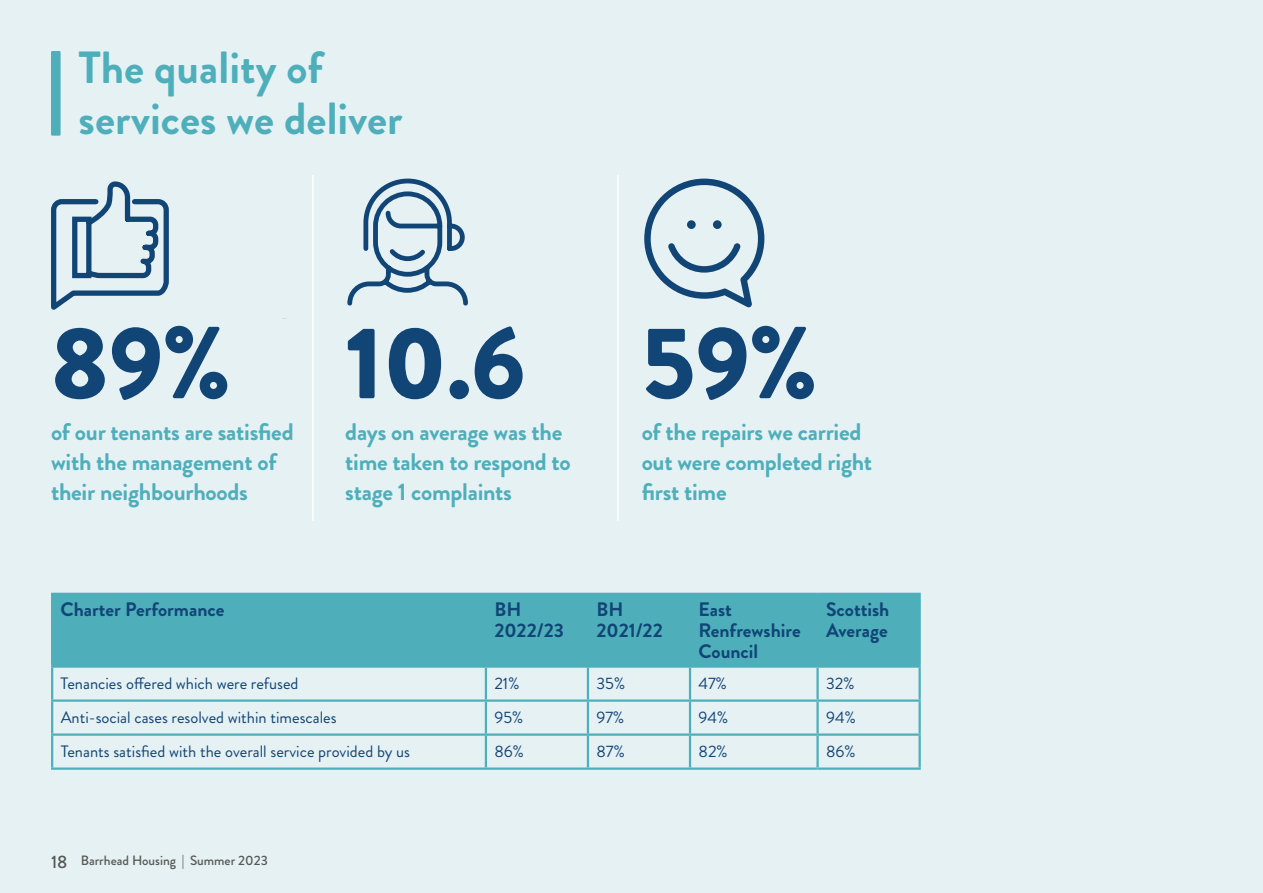
<style>
.page{position:relative;width:1263px;height:893px;background:#e6f1f4}
.page>*{position:absolute;margin:0;border:0;box-sizing:border-box;transform-origin:0 0}
.t1{font:900 102px "Brandon Grotesque";color:#104576}
.t2{font:700 45px/51px "Brandon Grotesque";color:#4eafbb}
.t3{font:700 24px/30px "Brandon Grotesque";letter-spacing:-.01em;color:#4eafbb}
.t4{font:700 19.5px/21px "Brandon Grotesque";color:#104576}
.t5{font:16.5px "Brandon Grotesque";color:#104576}
.t6{font:500 13.5px "Brandon Grotesque";color:#575756}
.s1{font-size:18px}
</style>
<div class="page">
<div style="left:53px;top:595px;width:865px;height:70px;background:#4eafbb"></div>
<hr style="left:51px;top:593px;width:435px;height:2px;background:#4eafbb">
<hr style="left:51px;top:595px;width:2px;height:70px;background:#4eafbb">
<hr style="left:486px;top:593px;width:102px;height:2px;background:#4eafbb">
<hr style="left:485px;top:595px;width:2px;height:70px;background:#4eafbb">
<hr style="left:588px;top:593px;width:102px;height:2px;background:#4eafbb">
<hr style="left:587px;top:595px;width:2px;height:70px;background:#4eafbb">
<hr style="left:690px;top:593px;width:128px;height:2px;background:#4eafbb">
<hr style="left:689px;top:595px;width:2px;height:70px;background:#4eafbb">
<hr style="left:818px;top:593px;width:103px;height:2px;background:#4eafbb">
<hr style="left:816px;top:595px;width:3px;height:70px;background:#4eafbb">
<hr style="left:918px;top:595px;width:3px;height:70px;background:#4eafbb">
<hr style="left:51px;top:665px;width:435px;height:3px;background:#4eafbb">
<hr style="left:51px;top:668px;width:2px;height:31px;background:#4eafbb">
<hr style="left:486px;top:665px;width:102px;height:3px;background:#4eafbb">
<hr style="left:485px;top:668px;width:2px;height:31px;background:#4eafbb">
<hr style="left:588px;top:665px;width:102px;height:3px;background:#4eafbb">
<hr style="left:587px;top:668px;width:2px;height:31px;background:#4eafbb">
<hr style="left:690px;top:665px;width:128px;height:3px;background:#4eafbb">
<hr style="left:689px;top:668px;width:2px;height:31px;background:#4eafbb">
<hr style="left:818px;top:665px;width:103px;height:3px;background:#4eafbb">
<hr style="left:816px;top:668px;width:3px;height:31px;background:#4eafbb">
<hr style="left:918px;top:668px;width:3px;height:31px;background:#4eafbb">
<hr style="left:51px;top:699px;width:435px;height:3px;background:#4eafbb">
<hr style="left:51px;top:702px;width:2px;height:31px;background:#4eafbb">
<hr style="left:486px;top:699px;width:102px;height:3px;background:#4eafbb">
<hr style="left:485px;top:702px;width:2px;height:31px;background:#4eafbb">
<hr style="left:588px;top:699px;width:102px;height:3px;background:#4eafbb">
<hr style="left:587px;top:702px;width:2px;height:31px;background:#4eafbb">
<hr style="left:690px;top:699px;width:128px;height:3px;background:#4eafbb">
<hr style="left:689px;top:702px;width:2px;height:31px;background:#4eafbb">
<hr style="left:818px;top:699px;width:103px;height:3px;background:#4eafbb">
<hr style="left:816px;top:702px;width:3px;height:31px;background:#4eafbb">
<hr style="left:918px;top:702px;width:3px;height:31px;background:#4eafbb">
<hr style="left:51px;top:733px;width:435px;height:3px;background:#4eafbb">
<hr style="left:51px;top:736px;width:2px;height:31px;background:#4eafbb">
<hr style="left:486px;top:733px;width:102px;height:3px;background:#4eafbb">
<hr style="left:485px;top:736px;width:2px;height:31px;background:#4eafbb">
<hr style="left:588px;top:733px;width:102px;height:3px;background:#4eafbb">
<hr style="left:587px;top:736px;width:2px;height:31px;background:#4eafbb">
<hr style="left:690px;top:733px;width:128px;height:3px;background:#4eafbb">
<hr style="left:689px;top:736px;width:2px;height:31px;background:#4eafbb">
<hr style="left:818px;top:733px;width:103px;height:3px;background:#4eafbb">
<hr style="left:816px;top:736px;width:3px;height:31px;background:#4eafbb">
<hr style="left:918px;top:736px;width:3px;height:31px;background:#4eafbb">
<hr style="left:51px;top:767px;width:435px;height:3px;background:#4eafbb">
<hr style="left:486px;top:767px;width:102px;height:3px;background:#4eafbb">
<hr style="left:588px;top:767px;width:102px;height:3px;background:#4eafbb">
<hr style="left:690px;top:767px;width:128px;height:3px;background:#4eafbb">
<hr style="left:818px;top:767px;width:103px;height:3px;background:#4eafbb">
<div style="left:51px;top:51px;width:10px;height:85px;background:#4eafbb"></div>
<svg style="left:644px;top:179px;width:120px;height:128px"></svg>
<div style="left:687px;top:220px;width:9px;height:9px;background:#104576;border-radius:50%"></div>
<div style="left:713px;top:220px;width:9px;height:9px;background:#104576;border-radius:50%"></div>
<svg style="left:51px;top:181px;width:118px;height:129px"></svg>
<svg style="left:347px;top:178px;width:121px;height:128px"></svg>
<hr style="left:312px;top:175px;width:2px;height:346px;background:#fff">
<hr style="left:617px;top:175px;width:2px;height:346px;background:#fff">
<h2 class="t2" style="left:79px;top:43px;width:325px">The quality of services we deliver</h2>
<h1 class="t1" style="left:51px;top:291px;width:181px">89%</h1>
<p class="t3" style="left:51px;top:417px;width:244px">of our tenants are satisfied with the management of their neighbourhoods</p>
<h1 class="t1" style="left:345px;top:291px;width:182px">10.6</h1>
<p class="t3" style="left:345px;top:417px;width:227px">days on average was the time taken to respond to stage 1 complaints</p>
<h1 class="t1" style="left:642px;top:291px;width:177px">59%</h1>
<p class="t3" style="left:642px;top:417px;width:232px">of the repairs we carried out were completed right first time</p>
<p class="t4" style="left:61px;top:599px;width:165px">Charter Performance</p>
<p class="t4" style="left:494px;top:599px;width:71px">BH<br>2022/23</p>
<p class="t4" style="left:596px;top:599px;width:68px">BH<br>2021/22</p>
<p class="t4" style="left:698px;top:599px;width:104px">East<br>Renfrewshire<br>Council</p>
<p class="t4" style="left:826px;top:599px;width:65px">Scottish<br>Average</p>
<p class="t5" style="left:61px;top:672px;width:239px">Tenancies offered which were refused</p>
<p class="t5" style="left:494px;top:672px;width:27px">21%</p>
<p class="t5" style="left:596px;top:672px;width:30px">35%</p>
<p class="t5" style="left:698px;top:672px;width:30px">47%</p>
<p class="t5" style="left:826px;top:672px;width:30px">32%</p>
<p class="t5" style="left:61px;top:706px;width:278px">Anti-social cases resolved within timescales</p>
<p class="t5" style="left:494px;top:706px;width:30px">95%</p>
<p class="t5" style="left:596px;top:706px;width:29px">97%</p>
<p class="t5" style="left:698px;top:706px;width:31px">94%</p>
<p class="t5" style="left:826px;top:706px;width:31px">94%</p>
<p class="t5" style="left:61px;top:740px;width:351px">Tenants satisfied with the overall service provided by us</p>
<p class="t5" style="left:494px;top:740px;width:31px">86%</p>
<p class="t5" style="left:596px;top:740px;width:30px">87%</p>
<p class="t5" style="left:698px;top:740px;width:31px">82%</p>
<p class="t5" style="left:826px;top:740px;width:31px">86%</p>
<p class="t6" style="left:51px;top:851px;width:218px"><span class="s1">18</span> Barrhead Housing | Summer 2023</p>
</div>
